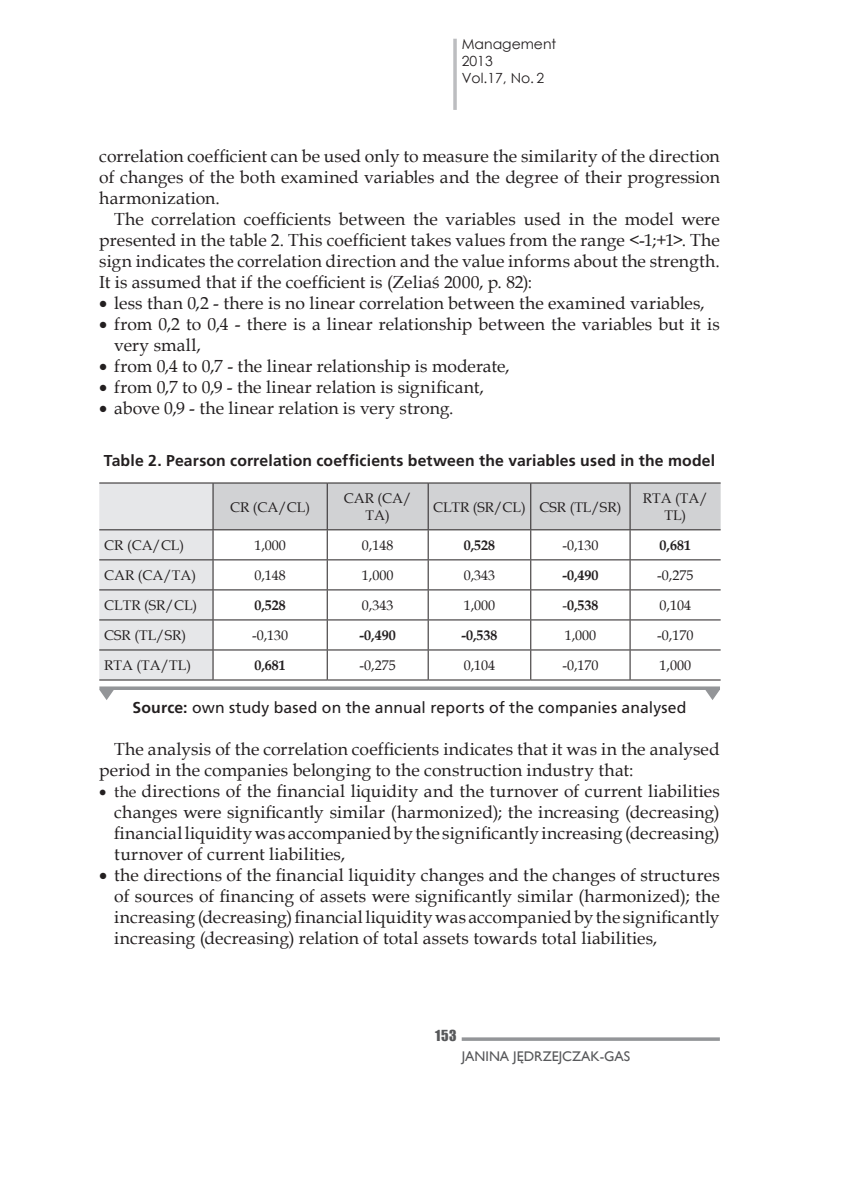
<style>
.page{position:relative;width:844px;height:1191px;background:#fff}
.page>*{position:absolute;margin:0;border:0;box-sizing:border-box;transform-origin:0 0}
.t1{font:17.5px/21px "Book Antiqua";letter-spacing:.005em;color:#231f20;text-align:justify}
.t2{font:700 15.75px "Frutiger LT Pro";letter-spacing:.01em;color:#231f20}
.t3{font:15.75px "Frutiger LT Pro";letter-spacing:.01em;color:#231f20}
.t4{font:14px/16.8px "Book Antiqua";color:#231f20;text-align:center}
.t5{font:700 14px "Book Antiqua";color:#231f20}
.t6{font:14px/16.8px "Century Gothic";color:#231f20}
.t7{font:14px "Gill Sans";color:#57585a}
.t8{font:14px "Impact";color:#57585a}
.s1{font-weight:400}
.s2{font-weight:700}
.s3{font-size:15.75px}
</style>
<div class="page">
<hr style="left:453px;top:39px;width:3px;height:71px;background:#bcbdc0">
<hr style="left:461px;top:1037px;width:258px;height:3px;background:#939598">
<hr style="left:99px;top:482px;width:114px;height:1px;background:#231f20">
<hr style="left:213px;top:482px;width:114px;height:1px;background:#231f20">
<hr style="left:327px;top:482px;width:101px;height:1px;background:#231f20">
<hr style="left:428px;top:482px;width:102px;height:1px;background:#231f20">
<hr style="left:530px;top:482px;width:100px;height:1px;background:#231f20">
<hr style="left:630px;top:482px;width:90px;height:1px;background:#231f20">
<svg style="left:99px;top:483px;width:621px;height:196px"></svg>
<hr style="left:99px;top:679px;width:114px;height:1px;background:#231f20">
<hr style="left:213px;top:679px;width:114px;height:1px;background:#231f20">
<hr style="left:327px;top:679px;width:101px;height:1px;background:#231f20">
<hr style="left:428px;top:679px;width:102px;height:1px;background:#231f20">
<hr style="left:530px;top:679px;width:100px;height:1px;background:#231f20">
<hr style="left:630px;top:679px;width:90px;height:1px;background:#231f20">
<svg style="left:99px;top:686px;width:620px;height:4px;background:#a0a1a4"></svg>
<svg style="left:99px;top:689px;width:15px;height:11px"></svg>
<svg style="left:705px;top:689px;width:14px;height:11px"></svg>
<p class="t6" style="left:461px;top:36px;width:96px">Management<br>2013<br>Vol.17, No. 2</p>
<p class="t1" style="left:99px;top:145px;width:622px">correlation coefficient can be used only to measure the similarity of the direction of changes of the both examined variables and the degree of their progression harmonization.</p>
<p class="t1" style="left:99px;top:208px;width:622px;text-indent:15px">The correlation coefficients between the variables used in the model were presented in the table 2. This coefficient takes values from the range &lt;-1;+1&gt;. The sign indicates the correlation direction and the value informs about the strength.<br>It is assumed that if the coefficient is (Zeliaś 2000, p. 82):</p>
<p class="t1" style="left:99px;top:292px;width:606px">• less than 0,2 - there is no linear correlation between the examined variables,</p>
<p class="t1" style="left:114px;top:313px;width:607px;text-indent:-15px">• from 0,2 to 0,4 - there is a linear relationship between the variables but it is very small,</p>
<p class="t1" style="left:99px;top:355px;width:411px">• from 0,4 to 0,7 - the linear relationship is moderate,</p>
<p class="t1" style="left:99px;top:376px;width:386px">• from 0,7 to 0,9 - the linear relation is significant,</p>
<p class="t1" style="left:99px;top:397px;width:356px">• above 0,9 - the linear relation is very strong.</p>
<p class="t2" style="left:104px;top:451px;width:612px">Table 2. Pearson correlation coefficients between the variables used in the model</p>
<p class="t4" style="left:230px;top:498px;width:81px">CR (CA/CL)</p>
<p class="t4" style="left:344px;top:489px;width:69px">CAR (CA/<br>TA)</p>
<p class="t4" style="left:433px;top:498px;width:190px">CLTR (SR/CL) CSR (TL/SR)</p>
<p class="t4" style="left:642px;top:489px;width:66px">RTA (TA/<br>TL)</p>
<p class="t4" style="left:104px;top:536px;width:81px">CR (CA/CL)</p>
<p class="t4" style="left:254px;top:536px;width:33px">1,000</p>
<p class="t4" style="left:362px;top:536px;width:33px">0,148</p>
<p class="t5" style="left:463px;top:535px;width:33px">0,528</p>
<p class="t4" style="left:562px;top:536px;width:38px">-0,130</p>
<p class="t5" style="left:659px;top:535px;width:33px">0,681</p>
<p class="t4" style="left:104px;top:566px;width:93px">CAR (CA/TA)</p>
<p class="t4" style="left:254px;top:566px;width:33px">0,148</p>
<p class="t4" style="left:362px;top:566px;width:33px">1,000</p>
<p class="t4" style="left:463px;top:566px;width:33px">0,343</p>
<p class="t5" style="left:562px;top:565px;width:38px">-0,490</p>
<p class="t4" style="left:657px;top:566px;width:38px">-0,275</p>
<p class="t4" style="left:104px;top:596px;width:94px">CLTR (SR/CL)</p>
<p class="t5" style="left:254px;top:595px;width:33px">0,528</p>
<p class="t4" style="left:362px;top:596px;width:33px">0,343</p>
<p class="t4" style="left:463px;top:596px;width:33px">1,000</p>
<p class="t5" style="left:562px;top:595px;width:38px"><span class="s1">-</span>0,538</p>
<p class="t4" style="left:659px;top:596px;width:33px">0,104</p>
<p class="t4" style="left:104px;top:626px;width:83px">CSR (TL/SR)</p>
<p class="t4" style="left:252px;top:626px;width:38px">-0,130</p>
<p class="t5" style="left:359px;top:625px;width:38px">-0,490</p>
<p class="t5" style="left:461px;top:625px;width:38px">-0,538</p>
<p class="t4" style="left:564px;top:626px;width:33px">1,000</p>
<p class="t4" style="left:657px;top:626px;width:38px">-0,170</p>
<p class="t4" style="left:104px;top:656px;width:88px">RTA (TA/TL)</p>
<p class="t5" style="left:254px;top:656px;width:33px">0,681</p>
<p class="t4" style="left:359px;top:656px;width:38px">-0,275</p>
<p class="t4" style="left:463px;top:656px;width:33px">0,104</p>
<p class="t4" style="left:562px;top:656px;width:38px">-0,170</p>
<p class="t4" style="left:659px;top:656px;width:33px">1,000</p>
<p class="t3" style="left:132px;top:698px;width:555px"><span class="s2">Source:</span> own study based on the annual reports of the companies analysed</p>
<p class="t1" style="left:99px;top:738px;width:622px;text-indent:15px">The analysis of the correlation coefficients indicates that it was in the analysed period in the companies belonging to the construction industry that:</p>
<p class="t1" style="left:114px;top:780px;width:607px;text-indent:-15px">• <span class="s3">the</span> directions of the financial liquidity and the turnover of current liabilities changes were significantly similar (harmonized); the increasing (decreasing) financial liquidity was accompanied by the significantly increasing (decreasing) turnover of current liabilities,</p>
<p class="t1" style="left:114px;top:864px;width:607px;text-indent:-15px">• the directions of the financial liquidity changes and the changes of structures of sources of financing of assets were significantly similar (harmonized); the increasing (decreasing) financial liquidity was accompanied by the significantly increasing (decreasing) relation of total assets towards total liabilities,</p>
<p class="t8" style="left:435px;top:1024px;width:23px">153</p>
<p class="t7" style="left:461px;top:1048px;width:111px">JANINA JĘDRZEJCZAK</p>
<p class="t7" style="left:599px;top:1048px;width:24px">-GAS</p>
</div>
